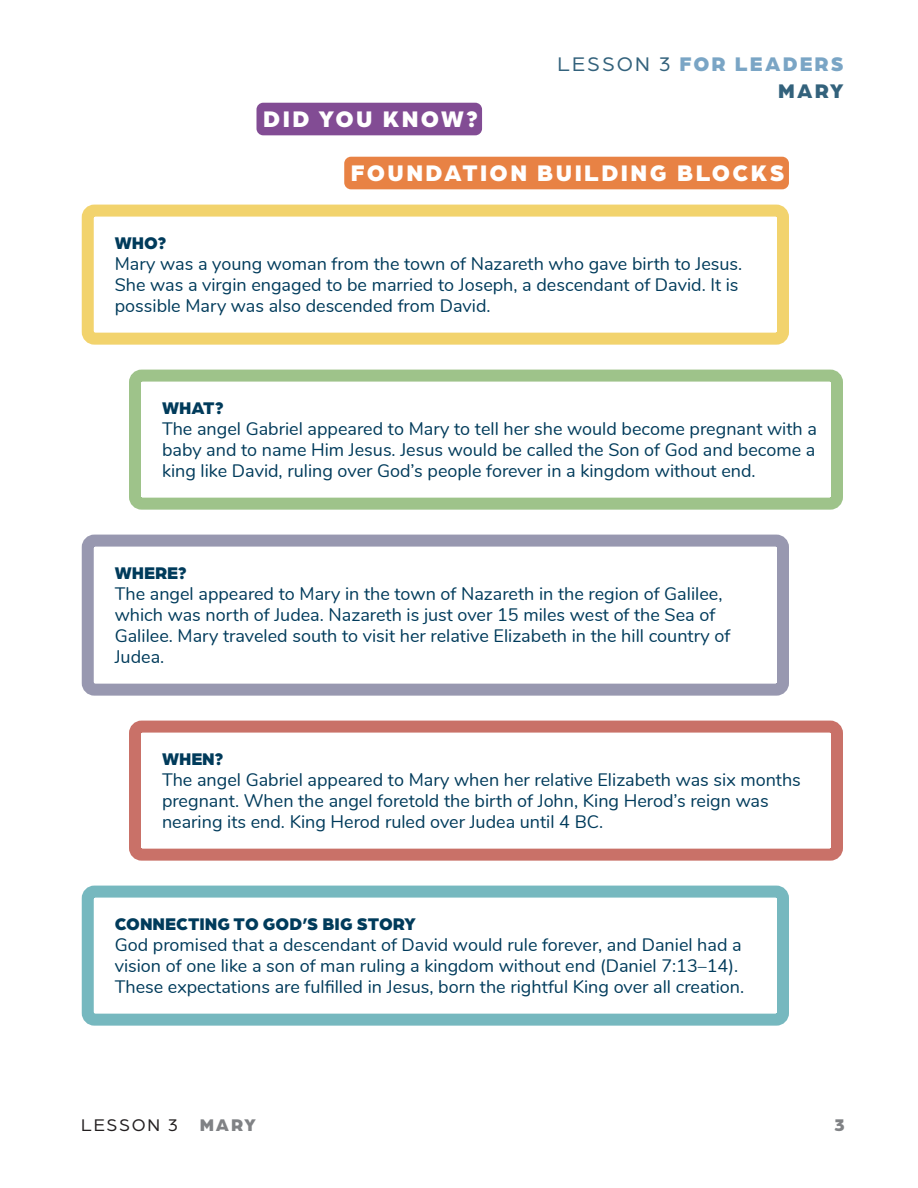
<style>
.page{position:relative;width:918px;height:1188px;background:#fff}
.page>*{position:absolute;margin:0;border:0;box-sizing:border-box;transform-origin:0 0}
.t1{font:900 24px "Arboria";letter-spacing:.1em;color:#fff}
.t2{font:900 21px/27px "Arboria";letter-spacing:.1em;color:#7aa5c5;text-align:right}
.t3{font:18px/21px "Nunito";color:#003b5b}
.t4{font:900 18px "Arboria";color:#003b5b}
.t5{font:18px "Arboria";letter-spacing:.1em;color:#231f20}
.t6{font:900 18px "Arboria";color:#808285}
.s1{font-weight:400;color:#33627c}
.s2{color:#33627c}
.s3{font-weight:900;color:#808285}
</style>
<div class="page">
<div style="left:256px;top:103px;width:226px;height:32px;background:#824c94;border-radius:7px"></div>
<div style="left:344px;top:157px;width:445px;height:32px;background:#e88244;border-radius:7px"></div>
<div style="left:82px;top:205px;width:707px;height:140px;border:12px solid #f2d36d;border-radius:7px"></div>
<div style="left:129px;top:370px;width:714px;height:140px;border:12px solid #9ec38a;border-radius:7px"></div>
<div style="left:82px;top:535px;width:707px;height:161px;border:12px solid #9898b0;border-radius:7px"></div>
<div style="left:129px;top:721px;width:714px;height:140px;border:12px solid #c97168;border-radius:7px"></div>
<div style="left:82px;top:886px;width:707px;height:140px;border:12px solid #76b8bf;border-radius:7px"></div>
<p class="t2" style="left:558px;top:49px;width:288px"><span class="s1">LESSON 3</span> FOR LEADERS<br><span class="s2">MARY</span></p>
<h1 class="t1" style="left:263px;top:102px;width:216px">DID YOU KNOW?</h1>
<h1 class="t1" style="left:351px;top:156px;width:435px">FOUNDATION BUILDING BLOCKS</h1>
<p class="t4" style="left:115px;top:230px;width:53px">WHO?</p>
<p class="t3" style="left:115px;top:252px;width:629px">Mary was a young woman from the town of Nazareth who gave birth to Jesus.<br>She was a virgin engaged to be married to Joseph, a descendant of David. It is possible Mary was also descended from David.</p>
<p class="t4" style="left:162px;top:395px;width:63px">WHAT?</p>
<p class="t3" style="left:162px;top:417px;width:656px;text-align:justify">The angel Gabriel appeared to Mary to tell her she would become pregnant with a baby and to name Him Jesus. Jesus would be called the Son of God and become a king like David, ruling over God’s people forever in a kingdom without end.</p>
<p class="t4" style="left:115px;top:560px;width:73px">WHERE?</p>
<p class="t3" style="left:115px;top:582px;width:617px">The angel appeared to Mary in the town of Nazareth in the region of Galilee, which was north of Judea. Nazareth is just over 15 miles west of the Sea of Galilee. Mary traveled south to visit her relative Elizabeth in the hill country of Judea.</p>
<p class="t4" style="left:162px;top:746px;width:63px">WHEN?</p>
<p class="t3" style="left:162px;top:768px;width:640px">The angel Gabriel appeared to Mary when her relative Elizabeth was six months pregnant. When the angel foretold the birth of John, King Herod’s reign was nearing its end. King Herod ruled over Judea until 4 BC.</p>
<p class="t4" style="left:115px;top:911px;width:303px">CONNECTING TO GOD’S BIG STORY</p>
<p class="t3" style="left:115px;top:933px;width:631px">God promised that a descendant of David would rule forever, and Daniel had a vision of one like a son of man ruling a kingdom without end (Daniel 7:13–14).<br>These expectations are fulfilled in Jesus, born the rightful King over all creation.</p>
<p class="t5" style="left:81px;top:1113px;width:176px">LESSON 3 <span class="s3">MARY</span></p>
<p class="t6" style="left:834px;top:1112px;width:12px">3</p>
</div>
